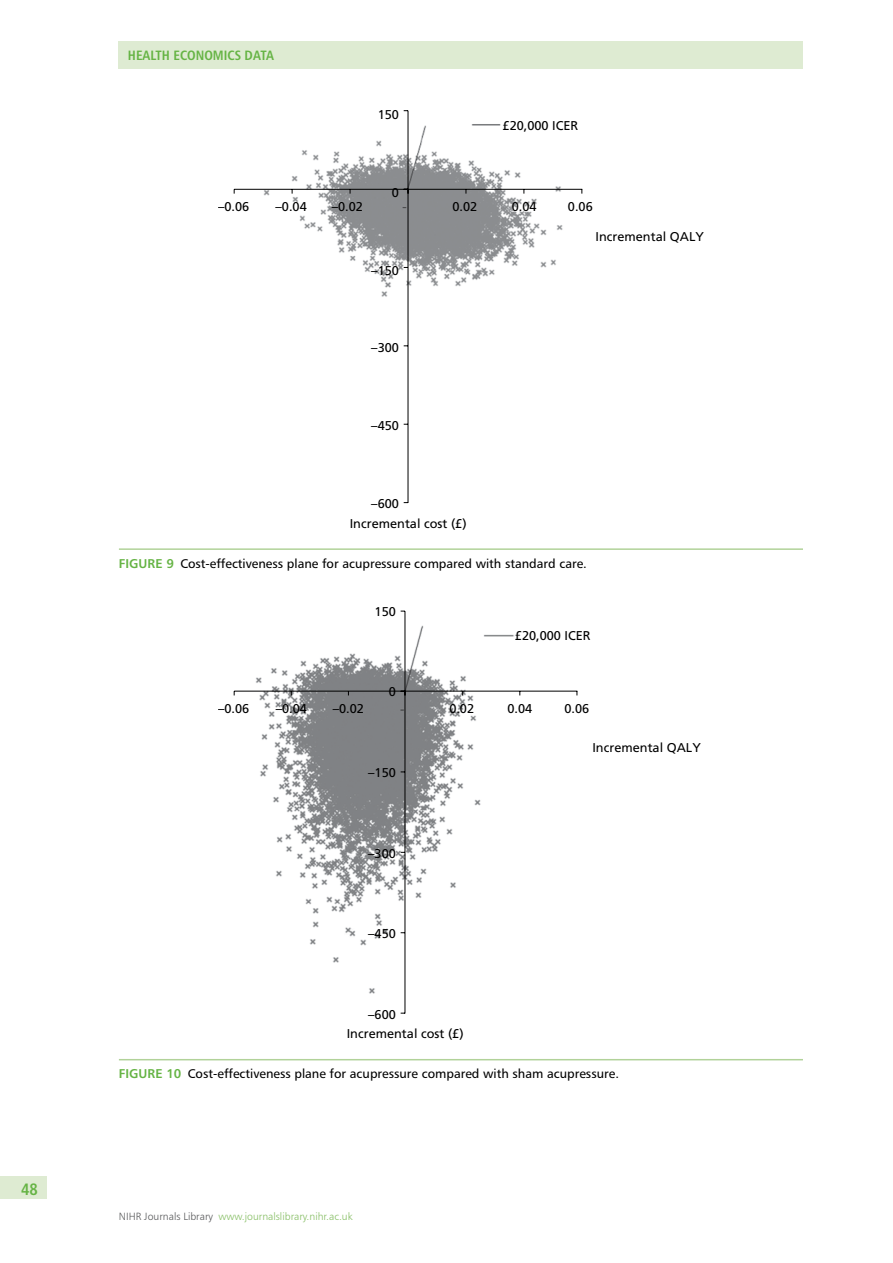
<style>
.page{position:relative;width:893px;height:1263px;background:#fff}
.page>*{position:absolute;margin:0;border:0;box-sizing:border-box;transform-origin:0 0}
.t1{font:16.5px "Humanist 777 BT Bold Condensed B";color:#66b445}
.t2{font:13.5px "Humanist 777 BT Bold Condensed B";color:#66b445}
.t3{font:12.75px "Frutiger";color:#000}
._8_1_Figure_legend{font:12.75px "Humanist 777 BT Roman B";color:#000}
.t4{font:10.5px "Humanist 777 BT Light B";color:#86be64}
.s1{font-family:"Humanist 777 BT Bold B";color:#66b445}
.s2{color:#58595b}
</style>
<div class="page">
<div style="left:119px;top:41px;width:684px;height:27px;background:#deebd2"></div>
<div style="left:0;top:1177px;width:47px;height:22px;background:#deebd2"></div>
<img style="left:233px;top:110px;width:350px;height:394px">
<hr style="left:234px;top:189px;width:348px;height:1px;background:#000">
<svg style="left:404px;top:190px;width:4px;height:4px"></svg>
<hr style="left:408px;top:111px;width:1px;height:392px;background:#000">
<img style="left:255px;top:625px;width:259px;height:370px">
<hr style="left:234px;top:691px;width:343px;height:1px;background:#000">
<svg style="left:401px;top:692px;width:4px;height:3px"></svg>
<hr style="left:405px;top:611px;width:1px;height:402px;background:#000">
<hr style="left:119px;top:548px;width:684px;height:2px;background:#b1d299">
<hr style="left:119px;top:1059px;width:684px;height:1px;background:#b1d299">
<p class="t1" style="left:21px;top:1178px;width:18px">48</p>
<p class="t2" style="left:128px;top:47px;width:16px">HEALTH</p>
<p class="t2" style="left:173px;top:47px;width:9px">ECONOMICS</p>
<p class="t2" style="left:245px;top:47px;width:9px">DATA</p>
<p class="t3" style="left:378px;top:107px;width:23px">150</p>
<p class="t3" style="left:392px;top:185px;width:9px">0</p>
<p class="t3" style="left:503px;top:118px;width:77px">£20,000 ICER</p>
<p class="t3" style="left:218px;top:199px;width:33px">–0.06</p>
<p class="t3" style="left:276px;top:199px;width:33px">–0.04</p>
<p class="t3" style="left:332px;top:199px;width:33px">–0.02</p>
<p class="t3" style="left:452px;top:199px;width:26px">0.02</p>
<p class="t3" style="left:512px;top:199px;width:26px">0.04</p>
<p class="t3" style="left:568px;top:199px;width:26px">0.06</p>
<p class="t3" style="left:371px;top:263px;width:29px">–150</p>
<p class="t3" style="left:595px;top:229px;width:110px">Incremental QALY</p>
<p class="t3" style="left:371px;top:341px;width:29px">–300</p>
<p class="t3" style="left:371px;top:418px;width:29px">–450</p>
<p class="t3" style="left:371px;top:496px;width:29px">–600</p>
<p class="t3" style="left:350px;top:516px;width:118px">Incremental cost (£)</p>
<p class="_8_1_Figure_legend" style="left:119px;top:555px;width:469px"><span class="s1">FIGURE 9</span> Cost-effectiveness plane for acupressure compared with standard care.</p>
<p class="t3" style="left:375px;top:604px;width:23px">150</p>
<p class="t3" style="left:389px;top:684px;width:9px">0</p>
<p class="t3" style="left:515px;top:628px;width:77px">£20,000 ICER</p>
<p class="t3" style="left:218px;top:701px;width:33px">–0.06</p>
<p class="t3" style="left:276px;top:701px;width:33px">–0.04</p>
<p class="t3" style="left:333px;top:701px;width:33px">–0.02</p>
<p class="t3" style="left:449px;top:701px;width:26px">0.02</p>
<p class="t3" style="left:507px;top:701px;width:26px">0.04</p>
<p class="t3" style="left:564px;top:701px;width:26px">0.06</p>
<p class="t3" style="left:368px;top:765px;width:29px">–150</p>
<p class="t3" style="left:368px;top:846px;width:29px">–300</p>
<p class="t3" style="left:368px;top:926px;width:29px">–450</p>
<p class="t3" style="left:368px;top:1007px;width:29px">–600</p>
<p class="t3" style="left:347px;top:1026px;width:118px">Incremental cost (£)</p>
<p class="t3" style="left:592px;top:740px;width:110px">Incremental QALY</p>
<p class="_8_1_Figure_legend" style="left:119px;top:1066px;width:502px"><span class="s1">FIGURE 10</span> Cost-effectiveness plane for acupressure compared with sham acupressure.</p>
<p class="t4" style="left:119px;top:1210px;width:235px"><span class="s2">NIHR Journals Library</span> www.journalslibrary.nihr.ac.uk</p>
</div>
